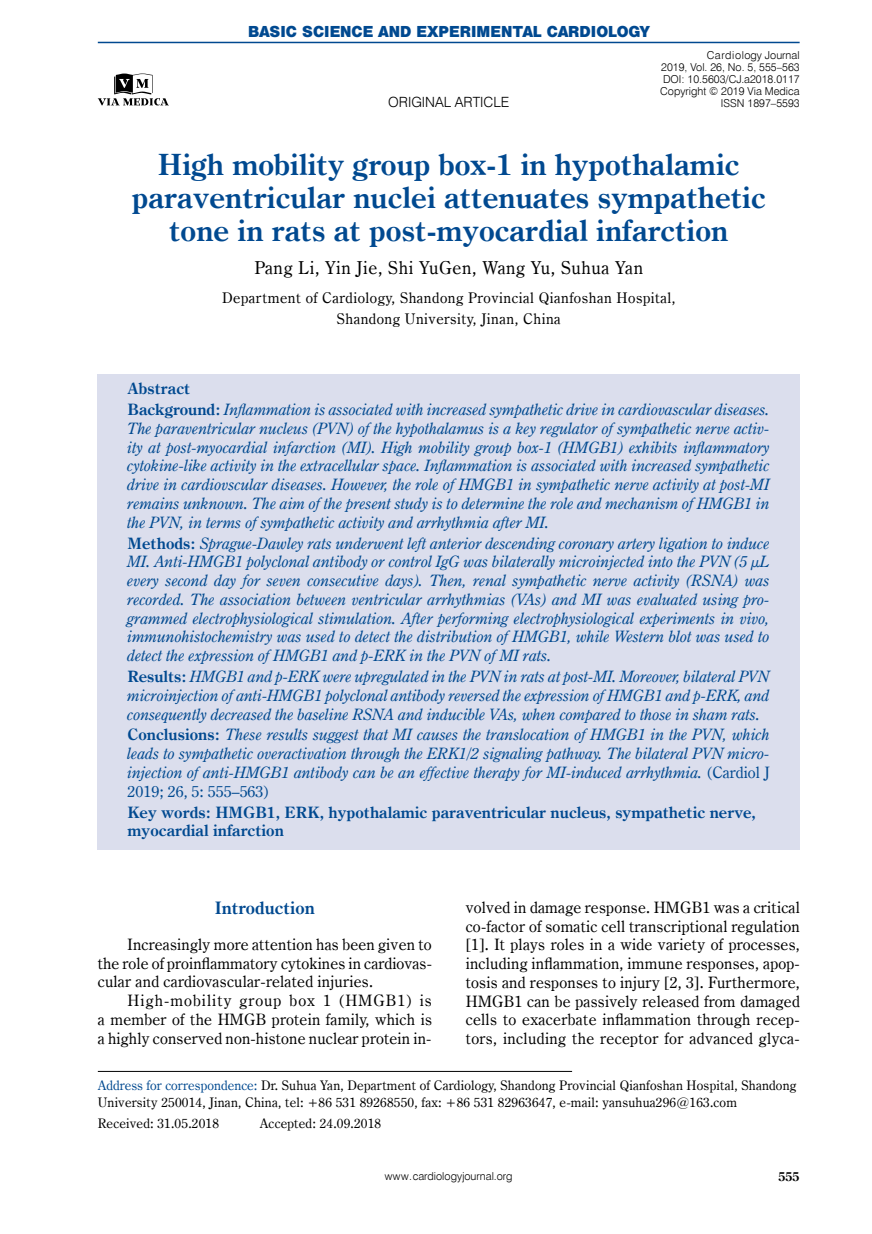
<style>
.page{position:relative;width:872px;height:1234px;background:#fff}
.page>*{position:absolute;margin:0;border:0;box-sizing:border-box;transform-origin:0 0}
.t1{font:700 29.4px/33px "Century Oldst EU";color:#004990;text-align:center}
.t2{font:17.85px "Century Oldst EU";letter-spacing:.035em;color:#000}
.t3{font:700 17.25px "Century Oldst EU";color:#004990}
.t4{font:italic 15.75px/18.8px "Century Oldst EU";color:#004990;text-align:justify}
.t5{font:15.75px/18.8px "Century Oldst EU";letter-spacing:.015em;color:#000;text-align:justify}
.t6{font:700 15.75px/18.8px "Century Oldst EU";color:#004990}
.t7{font:14.7px/21px "Century Oldst EU";letter-spacing:.035em;color:#000;text-align:center}
.t8{font:14.1px "Swis 721 Blk 2 EU";color:#004990}
.t9{font:14.1px "Swis 721 Lt EU";color:#000}
.t10{font:13.2px/16.5px "Century Oldst EU";letter-spacing:.015em;color:#000}
.t11{font:700 12.75px "Century Oldst EU";color:#000}
.t12{font:10.95px/12px "Swis 721 Lt EU";color:#000;text-align:justify}
.s1{font-weight:700;font-style:normal}
.s2{font-style:normal}
.s3{color:#004990}
</style>
<div class="page">
<div style="left:98px;top:374px;width:702px;height:475px;background:#dbdeed"></div>
<hr style="left:98px;top:1070px;width:474px;height:1px;background:#000">
<hr style="left:98px;top:42px;width:701px;height:1px;background:#004990">
<svg style="left:98px;top:74px;width:71px;height:32px"></svg>
<p class="t8" style="left:248px;top:22px;width:402px">BASIC SCIENCE AND EXPERIMENTAL CARDIOLOGY</p>
<p class="t12" style="left:660px;top:49px;width:141px;text-indent:46px">Cardiology Journal 2019, Vol. 26, No. 5, 555–563<br>DOI: 10.5603/CJ.a2018.0117<br>Copyright © 2019 Via Medica</p>
<p class="t9" style="left:388px;top:93px;width:123px">ORIGINAL ARTICLE</p>
<p class="t12" style="left:721px;top:97px;width:80px">ISSN 1897–5593</p>
<h1 class="t1" style="left:132px;top:149px;width:635px">High mobility group box-1 in hypothalamic paraventricular nuclei attenuates sympathetic tone in rats at post-myocardial infarction</h1>
<p class="t2" style="left:254px;top:256px;width:390px">Pang Li, Yin Jie, Shi YuGen, Wang Yu, Suhua Yan</p>
<p class="t7" style="left:222px;top:288px;width:455px">Department of Cardiology, Shandong Provincial Qianfoshan Hospital,<br>Shandong University, Jinan, China</p>
<p class="t4" style="left:128px;top:378px;width:644px;line-height:20.9px"><span class="s1">Abstract<br>Background:</span> Inflammation is associated with increased sympathetic drive in cardiovascular diseases.</p>
<p class="t4" style="left:128px;top:419px;width:644px">The paraventricular nucleus (PVN) of the hypothalamus is a key regulator of sympathetic nerve activ&shy;ity at post-myocardial infarction (MI). High mobility group box-1 (HMGB1) exhibits inflammatory cytokine-like activity in the extracellular space. Inflammation is associated with increased sympathetic drive in cardiovscular diseases. However, the role of HMGB1 in sympathetic nerve activity at post-MI remains unknown. The aim of the present study is to determine the role and mechanism of HMGB1 in the PVN, in terms of sympathetic activity and arrhythmia after MI.</p>
<p class="t4" style="left:128px;top:533px;width:644px"><span class="s1">Methods:</span> Sprague-Dawley rats underwent left anterior descending coronary artery ligation to induce MI. Anti-HMGB1 polyclonal antibody or control IgG was bilaterally microinjected into the PVN (5 µL every second day for seven consecutive days). Then, renal sympathetic nerve activity (RSNA) was recorded. The association between ventricular arrhythmias (VAs) and MI was evaluated using pro&shy;grammed electrophysiological stimulation. After performing electrophysiological experiments in vivo, immunohistochemistry was used to detect the distribution of HMGB1, while Western blot was used to detect the expression of HMGB1 and p-ERK in the PVN of MI rats.</p>
<p class="t4" style="left:128px;top:667px;width:643px"><span class="s1">Results:</span> HMGB1 and p-ERK were upregulated in the PVN in rats at post-MI. Moreover, bilateral PVN microinjection of anti-HMGB1 polyclonal antibody reversed the expression of HMGB1 and p-ERK, and consequently decreased the baseline RSNA and inducible VAs, when compared to those in sham rats.</p>
<p class="t4" style="left:128px;top:725px;width:644px"><span class="s1">Conclusions:</span> These results suggest that MI causes the translocation of HMGB1 in the PVN, which leads to sympathetic overactivation through the ERK1/2 signaling pathway. The bilateral PVN micro&shy;injection of anti-HMGB1 antibody can be an effective therapy for MI-induced arrhythmia. <span class="s2">(Cardiol J 2019; 26, 5: 555–563)</span></p>
<p class="t6" style="left:128px;top:803px;width:630px">Key words: HMGB1, ERK, hypothalamic paraventricular nucleus, sympathetic nerve, myocardial infarction</p>
<p class="t3" style="left:215px;top:897px;width:102px">Introduction</p>
<p class="t5" style="left:98px;top:934px;width:335px;text-indent:30px">Increasingly more attention has been given to the role of proinflammatory cytokines in cardiovas&shy;cular and cardiovascular-related injuries.</p>
<p class="t5" style="left:98px;top:991px;width:336px;text-indent:30px">High-mobility group box 1 (HMGB1) is a member of the HMGB protein family, which is a highly conserved non-histone nuclear protein in-</p>
<p class="t5" style="left:466px;top:898px;width:335px">volved in damage response. HMGB1 was a critical co-factor of somatic cell transcriptional regulation [1]. It plays roles in a wide variety of processes, including inflammation, immune responses, apop&shy;tosis and responses to injury [2, 3]. Furthermore, HMGB1 can be passively released from damaged cells to exacerbate inflammation through recep&shy;tors, including the receptor for advanced glyca-</p>
<p class="t10" style="left:98px;top:1077px;width:700px"><span class="s3">Address for correspondence:</span> Dr. Suhua Yan, Department of Cardiology, Shandong Provincial Qianfoshan Hospital, Shandong<br>University 250014, Jinan, China, tel: +86 531 89268550, fax: +86 531 82963647, e-mail: yansuhua296@163.com</p>
<p class="t10" style="left:98px;top:1114px;width:123px">Received: 31.05.2018</p>
<p class="t10" style="left:260px;top:1114px;width:123px">Accepted: 24.09.2018</p>
<p class="t12" style="left:385px;top:1170px;width:129px">www.cardiologyjournal.org</p>
<p class="t11" style="left:778px;top:1167px;width:23px">555</p>
</div>
